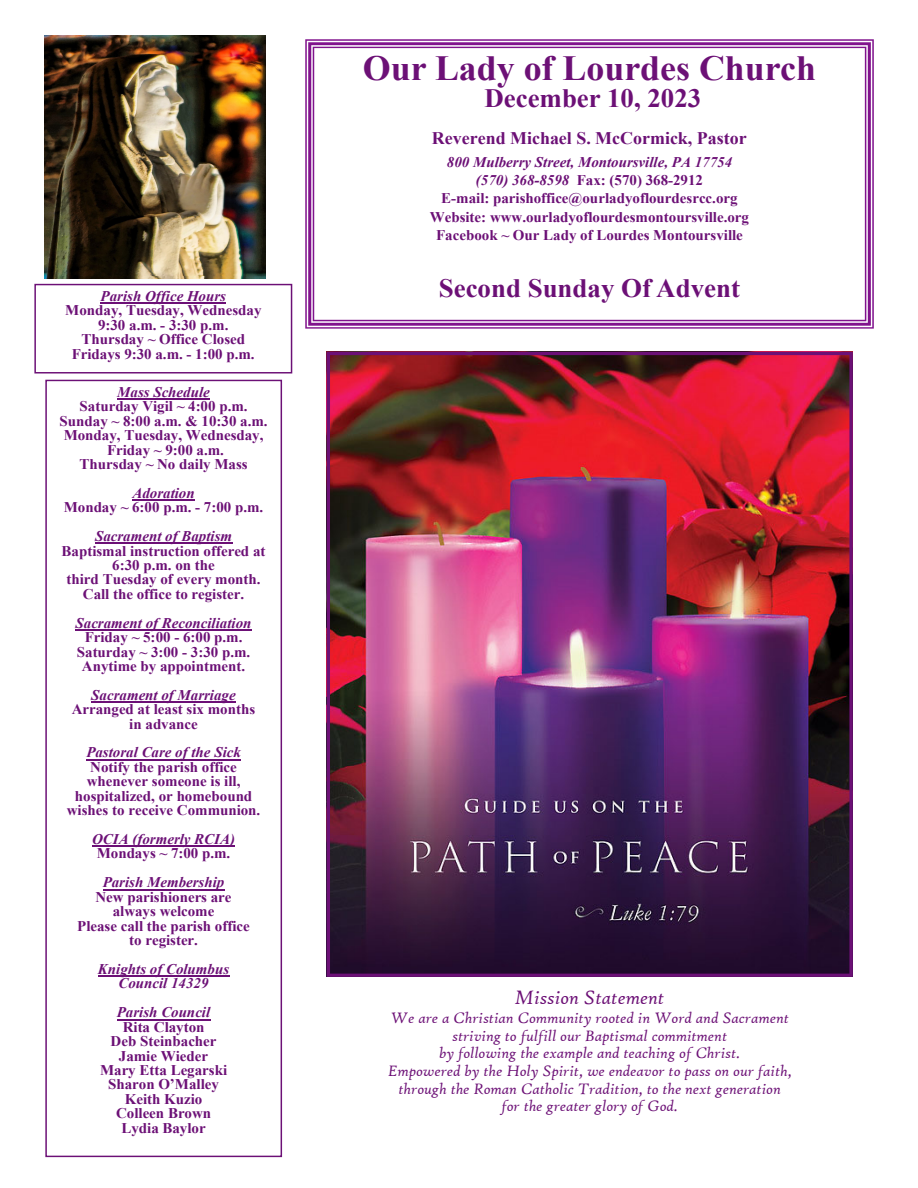
<style>
.page{position:relative;width:918px;height:1188px;background:#fff}
.page>*{position:absolute;margin:0;border:0;box-sizing:border-box;transform-origin:0 0}
.t1{font:700 35.25px "Times New Roman";color:#6c1076}
.t2{font:700 26.55px "Times New Roman";color:#6c1076}
.t3{font:italic 20.55px "High Tower Text";color:#6c1076}
.t4{font:700 17.7px "Times New Roman";color:#6c1076}
.t5{font:italic 16.2px/17.7px "High Tower Text";color:#6c1076;text-align:center}
.t6{font:700 14.7px/14.4px "Times New Roman";color:#6c1076;text-align:center}
.t7{font:italic 700 14.7px/14.4px "Times New Roman";color:#6c1076;text-align:center}
.s1{font-style:italic}
.s2{font-style:normal}
</style>
<div class="page">
<svg style="left:305px;top:39px;width:569px;height:290px"></svg>
<div style="left:45px;top:380px;width:237px;height:777px;border:1px solid #6c1076"></div>
<hr style="left:117px;top:398px;width:93px;height:2px;background:#6c1076">
<hr style="left:132px;top:499px;width:63px;height:2px;background:#6c1076">
<hr style="left:95px;top:543px;width:137px;height:1px;background:#6c1076">
<hr style="left:76px;top:629px;width:176px;height:2px;background:#6c1076">
<hr style="left:91px;top:701px;width:145px;height:2px;background:#6c1076">
<hr style="left:86px;top:759px;width:155px;height:1px;background:#6c1076">
<hr style="left:92px;top:846px;width:143px;height:1px;background:#6c1076">
<hr style="left:103px;top:889px;width:121px;height:1px;background:#6c1076">
<hr style="left:98px;top:975px;width:131px;height:2px;background:#6c1076">
<hr style="left:117px;top:1019px;width:93px;height:1px;background:#6c1076">
<img style="left:45px;top:35px;width:221px;height:244px">
<div style="left:34px;top:284px;width:258px;height:90px;border:1px solid #6c1076"></div>
<hr style="left:101px;top:302px;width:125px;height:2px;background:#6c1076">
<img style="left:327px;top:352px;width:526px;height:625px">
<p class="t6" style="left:65px;top:288px;width:198px"><span class="s1">Parish Office Hours<br></span>Monday, Tuesday, Wednesday<br>9:30 a.m. - 3:30 p.m.<br>Thursday ~ Office Closed<br>Fridays 9:30 a.m. - 1:00 p.m.</p>
<p class="t6" style="left:60px;top:384px;width:209px"><span class="s1">Mass Schedule<br></span>Saturday Vigil ~ 4:00 p.m.<br>Sunday ~ 8:00 a.m. &amp; 10:30 a.m.<br>Monday, Tuesday, Wednesday,<br>Friday ~ 9:00 a.m.<br>Thursday ~ No daily Mass</p>
<p class="t6" style="left:64px;top:485px;width:201px"><span class="s1">Adoration<br></span>Monday ~ 6:00 p.m. - 7:00 p.m.</p>
<p class="t6" style="left:62px;top:529px;width:205px"><span class="s1">Sacrament of Baptism<br></span>Baptismal instruction offered at<br>6:30 p.m. on the<br>third Tuesday of every month.<br>Call the office to register.</p>
<p class="t6" style="left:76px;top:615px;width:178px"><span class="s1">Sacrament of Reconciliation<br></span>Friday ~ 5:00 - 6:00 p.m.<br>Saturday ~ 3:00 - 3:30 p.m.<br>Anytime by appointment.</p>
<p class="t6" style="left:72px;top:687px;width:185px"><span class="s1">Sacrament of Marriage<br></span>Arranged at least six months in advance</p>
<p class="t6" style="left:67px;top:745px;width:195px"><span class="s1">Pastoral Care of the Sick<br></span>Notify the parish office whenever someone is ill, hospitalized, or homebound wishes to receive Communion.</p>
<p class="t7" style="left:92px;top:832px;width:144px">OCIA (formerly RCIA)<br><span class="s2">Mondays ~ 7:00 p.m.</span></p>
<p class="t6" style="left:77px;top:875px;width:174px"><span class="s1">Parish Membership<br></span>New parishioners are always welcome<br>Please call the parish office to register.</p>
<p class="t7" style="left:98px;top:961px;width:133px">Knights of Columbus<br>Council 14329</p>
<p class="t6" style="left:100px;top:1005px;width:129px"><span class="s1">Parish Council<br></span>Rita Clayton<br>Deb Steinbacher<br>Jamie Wieder<br>Mary Etta Legarski<br>Sharon O’Malley<br>Keith Kuzio<br>Colleen Brown<br>Lydia Baylor</p>
<p class="t1" style="left:363px;top:42px;width:455px">Our Lady of Lourdes Church</p>
<p class="t2" style="left:484px;top:79px;width:218px">December 10, 2023</p>
<p class="t4" style="left:432px;top:125px;width:316px">Reverend Michael S. McCormick, Pastor</p>
<p class="t6" style="left:430px;top:152px;width:321px;line-height:18.3px"><span class="s1">800 Mulberry Street, Montoursville, PA 17754 (570) 368-8598</span> Fax: (570) 368-2912<br>E-mail: parishoffice@ourladyoflourdesrcc.org Website: www.ourladyoflourdesmontoursville.org Facebook ~ Our Lady of Lourdes Montoursville</p>
<p class="t2" style="left:439px;top:269px;width:303px">Second Sunday Of Advent</p>
<p class="t3" style="left:515px;top:986px;width:151px">Mission Statement</p>
<p class="t5" style="left:388px;top:1009px;width:405px">We are a Christian Community rooted in Word and Sacrament striving to fulfill our Baptismal commitment<br>by following the example and teaching of Christ.<br>Empowered by the Holy Spirit, we endeavor to pass on our faith, through the Roman Catholic Tradition, to the next generation for the greater glory of God.</p>
</div>
